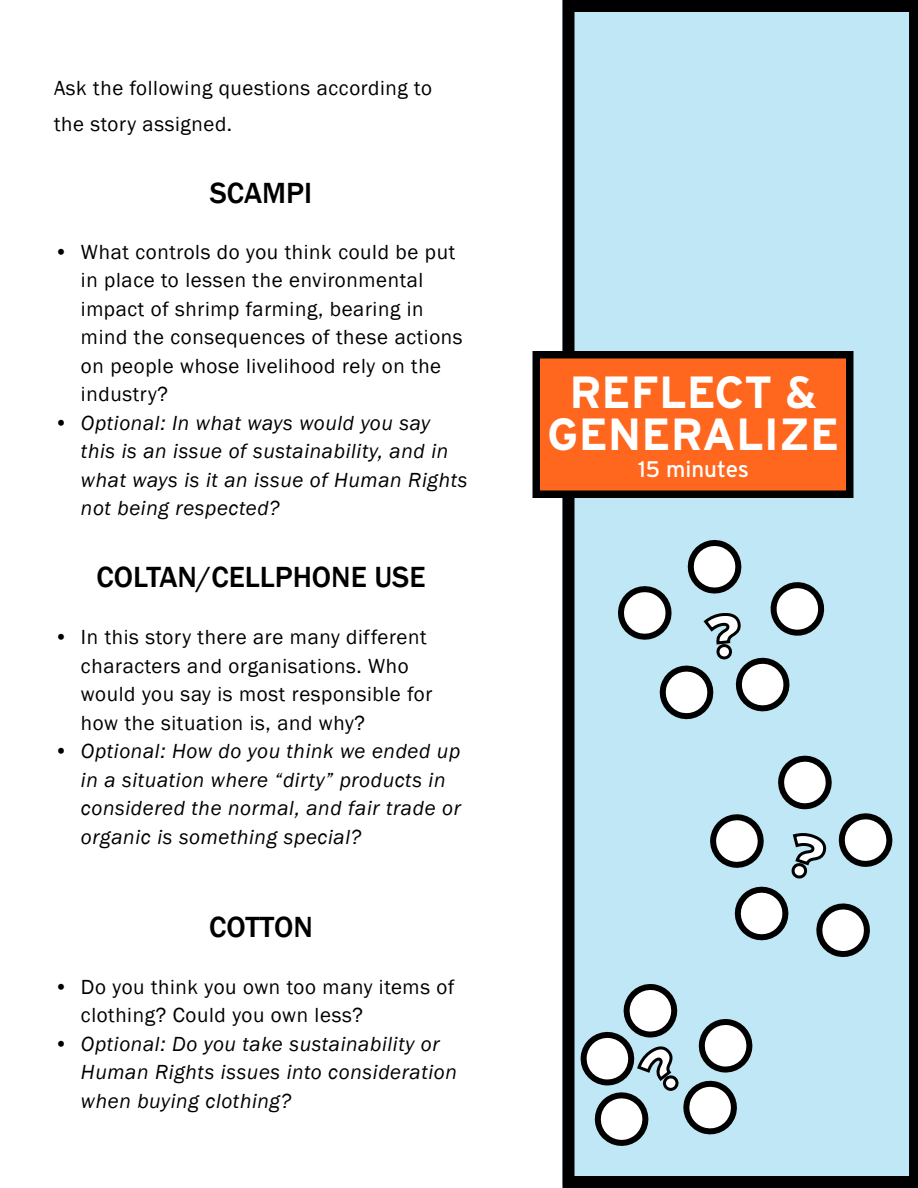
<style>
.page{position:relative;width:918px;height:1188px;background:#fff}
.page>*{position:absolute;margin:0;border:0;box-sizing:border-box;transform-origin:0 0}
.t1{font:700 45px/42px "Interstate";color:#fff;text-align:center}
.t2{font:500 30px "Franklin Gothic";color:#000}
.t3{font:22.5px "Interstate";color:#fff}
.t4{font:21px/28.5px "Franklin Gothic";letter-spacing:.03em;color:#000}
.t5{font:italic 21px/28.5px "Franklin Gothic";letter-spacing:.03em;color:#000}
</style>
<div class="page">
<svg style="left:562px;top:0;width:356px;height:1188px;background:#a7c9d6"></svg>
<div style="left:532px;top:351px;width:322px;height:147px;background:#ff671f;border:8px solid #000"></div>
<svg style="left:576px;top:979px;width:181px;height:174px"></svg>
<svg style="left:706px;top:751px;width:191px;height:214px"></svg>
<svg style="left:611px;top:533px;width:222px;height:194px"></svg>
<p class="t4" style="left:54px;top:71px;width:380px;line-height:36px">Ask the following questions according to the story assigned.</p>
<h2 class="t2" style="left:210px;top:175px;width:104px">SCAMPI</h2>
<p class="t4" style="left:81px;top:238px;width:383px;text-indent:-27px">• What controls do you think could be put in place to lessen the environmental impact of shrimp farming, bearing in mind the consequences of these actions on people whose livelihood rely on the industry?</p>
<p class="t5" style="left:81px;top:409px;width:388px;text-indent:-27px">• Optional: In what ways would you say this is an issue of sustainability, and in what ways is it an issue of Human Rights not being respected?</p>
<h2 class="t2" style="left:97px;top:559px;width:330px">COLTAN/CELLPHONE USE</h2>
<p class="t4" style="left:81px;top:623px;width:353px;text-indent:-27px">• In this story there are many different characters and organisations. Who would you say is most responsible for how the situation is, and why?</p>
<p class="t5" style="left:81px;top:737px;width:381px;text-indent:-27px">• Optional: How do you think we ended up in a situation where “dirty” products in considered the normal, and fair trade or organic is something special?</p>
<h2 class="t2" style="left:209px;top:908px;width:105px">COTTON</h2>
<p class="t4" style="left:81px;top:973px;width:375px;text-indent:-27px">• Do you think you own too many items of clothing? Could you own less?</p>
<p class="t5" style="left:81px;top:1030px;width:378px;text-indent:-27px">• Optional: Do you take sustainability or<br>Human Rights issues into consideration when buying clothing?</p>
<h1 class="t1" style="left:547px;top:371px;width:294px">REFLECT &amp;<br>GENERALIZE</h1>
<p class="t3" style="left:638px;top:456px;width:113px">15 minutes</p>
</div>
